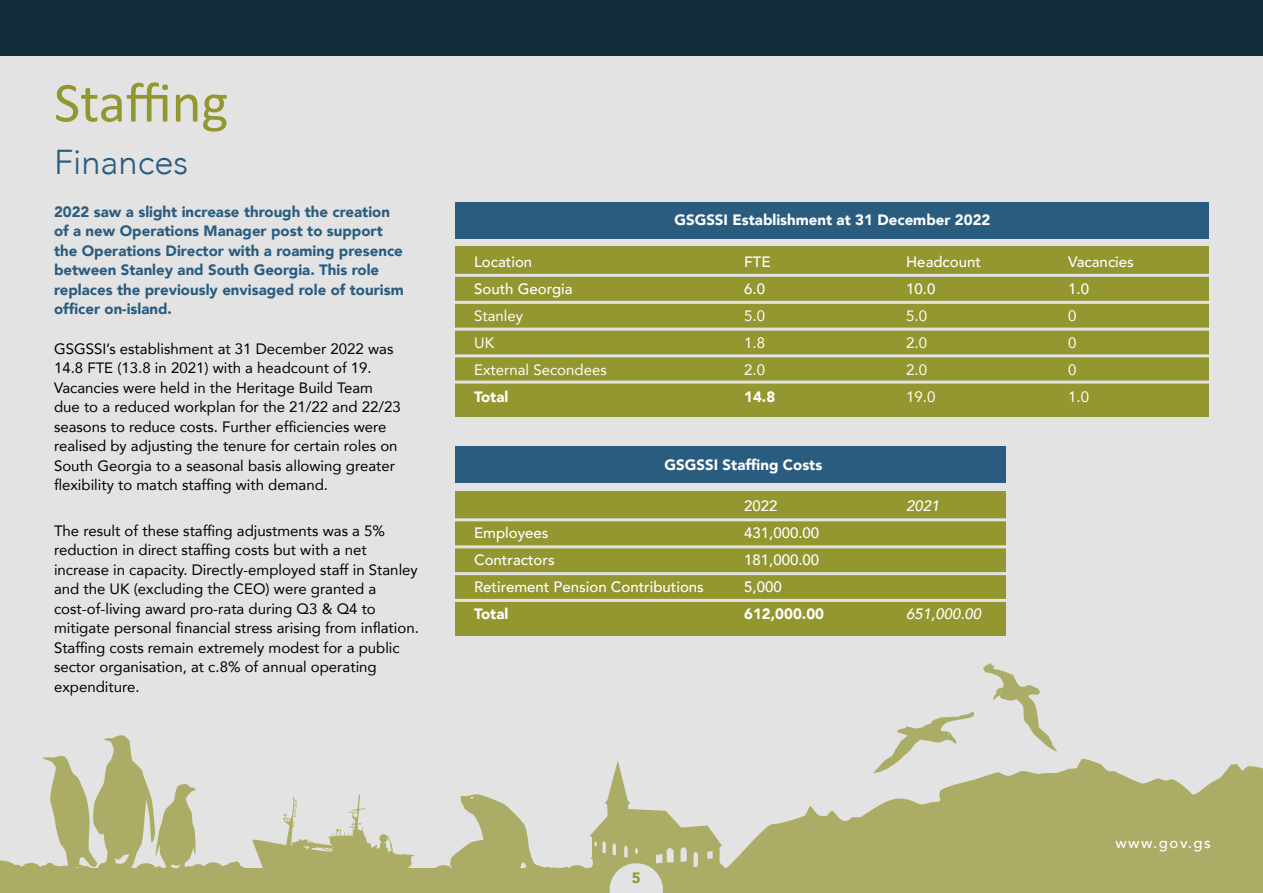
<style>
.page{position:relative;width:1263px;height:893px;background:#e3e3e3}
.page>*{position:absolute;margin:0;border:0;box-sizing:border-box;transform-origin:0 0}
.t1{font:57px "Calibri";letter-spacing:-.005em;color:#949730}
.t2{font:300 34.5px "Avenir";color:#2a5c80}
.t3{font:15px/19.5px "Avenir";color:#000}
.t4{font:900 15px/19.5px "Avenir";color:#2a5c80}
.t5{font:500 15px "Avenir";color:#fff}
.t6{font:900 15px "Avenir";color:#fff}
.t7{font:15px "Avenir";color:#fff}
.t8{font:italic 500 15px "Avenir";color:#fff}
.t9{font:900 15px "Avenir";color:#949730}
</style>
<div class="page">
<div style="left:0;top:869px;width:1263px;height:24px;background:#abad66"></div>
<svg style="left:738px;top:758px;width:525px;height:111px;fill:#abad66"></svg>
<svg style="left:873px;top:712px;width:101px;height:61px"></svg>
<div style="left:192px;top:864px;width:12px;height:7px;background:#abad66;border-radius:50%"></div>
<div style="left:203px;top:862px;width:20px;height:13px;background:#abad66;border-radius:50%"></div>
<div style="left:434px;top:865px;width:19px;height:13px;background:#abad66;border-radius:50%"></div>
<svg style="left:233px;top:861px;width:7px;height:8px"></svg>
<div style="left:218px;top:864px;width:28px;height:13px;background:#abad66;border-radius:50%"></div>
<hr style="left:183px;top:868px;width:15px;height:3px;background:#949730;border-radius:50%">
<div style="left:10px;top:865px;width:12px;height:6px;background:#abad66;border-radius:50%"></div>
<div style="left:21px;top:863px;width:20px;height:13px;background:#abad66;border-radius:50%"></div>
<svg style="left:0;top:860px;width:16px;height:9px"></svg>
<div style="left:1px;top:867px;width:13px;height:6px;background:#abad66;border-radius:50%"></div>
<svg style="left:33px;top:735px;width:163px;height:136px"></svg>
<svg style="left:983px;top:663px;width:74px;height:89px"></svg>
<svg style="left:252px;top:794px;width:175px;height:75px"></svg>
<div style="left:0;top:0;width:1263px;height:55px;background:#112d3a"></div>
<div style="left:455px;top:202px;width:754px;height:36px;background:#2a5c80"></div>
<div style="left:455px;top:247px;width:754px;height:170px;background:#949730"></div>
<hr style="left:443px;top:274px;width:778px;height:3px;background:#e3e3e3">
<hr style="left:443px;top:301px;width:778px;height:3px;background:#e3e3e3">
<hr style="left:446px;top:328px;width:778px;height:3px;background:#e3e3e3">
<hr style="left:446px;top:354px;width:778px;height:3px;background:#e3e3e3">
<hr style="left:446px;top:381px;width:778px;height:3px;background:#e3e3e3">
<div style="left:455px;top:446px;width:550px;height:37px;background:#2a5c80"></div>
<div style="left:455px;top:491px;width:550px;height:145px;background:#949730"></div>
<hr style="left:443px;top:518px;width:778px;height:3px;background:#e3e3e3">
<hr style="left:443px;top:545px;width:778px;height:3px;background:#e3e3e3">
<hr style="left:446px;top:572px;width:778px;height:3px;background:#e3e3e3">
<hr style="left:446px;top:599px;width:778px;height:3px;background:#e3e3e3">
<svg style="left:449px;top:760px;width:289px;height:133px"></svg>
<h1 class="t1" style="left:54px;top:63px;width:176px">Staffing</h1>
<h2 class="t2" style="left:54px;top:141px;width:136px">Finances</h2>
<p class="t4" style="left:54px;top:202px;width:351px">2022 saw a slight increase through the creation of a new Operations Manager post to support the Operations Director with a roaming presence between Stanley and South Georgia. This role replaces the previously envisaged role of tourism officer on-island.</p>
<p class="t3" style="left:54px;top:338px;width:348px">GSGSSI’s establishment at 31 December 2022 was 14.8 FTE (13.8 in 2021) with a headcount of 19.<br>Vacancies were held in the Heritage Build Team due to a reduced workplan for the 21/22 and 22/23 seasons to reduce costs. Further efficiencies were realised by adjusting the tenure for certain roles on South Georgia to a seasonal basis allowing greater flexibility to match staffing with demand.</p>
<p class="t3" style="left:54px;top:520px;width:366px">The result of these staffing adjustments was a 5% reduction in direct staffing costs but with a net increase in capacity. Directly-employed staff in Stanley and the UK (excluding the CEO) were granted a cost-of-living award pro-rata during Q3 &amp; Q4 to mitigate personal financial stress arising from inflation.<br>Staffing costs remain extremely modest for a public sector organisation, at c.8% of annual operating expenditure.</p>
<p class="t6" style="left:674px;top:207px;width:318px">GSGSSI Establishment at 31 December 2022</p>
<p class="t5" style="left:474px;top:248px;width:60px">Location</p>
<p class="t5" style="left:744px;top:248px;width:28px">FTE</p>
<p class="t5" style="left:906px;top:248px;width:76px">Headcount</p>
<p class="t5" style="left:1068px;top:248px;width:67px">Vacancies</p>
<p class="t5" style="left:474px;top:275px;width:100px">South Georgia</p>
<p class="t5" style="left:744px;top:275px;width:22px">6.0</p>
<p class="t5" style="left:906px;top:275px;width:31px">10.0</p>
<p class="t5" style="left:1068px;top:275px;width:22px">1.0</p>
<p class="t7" style="left:474px;top:303px;width:50px">Stanley</p>
<p class="t7" style="left:744px;top:303px;width:22px">5.0</p>
<p class="t7" style="left:906px;top:303px;width:22px">5.0</p>
<p class="t7" style="left:1068px;top:303px;width:10px">0</p>
<p class="t7" style="left:474px;top:330px;width:22px">UK</p>
<p class="t7" style="left:744px;top:330px;width:22px">1.8</p>
<p class="t7" style="left:906px;top:330px;width:22px">2.0</p>
<p class="t7" style="left:1068px;top:330px;width:10px">0</p>
<p class="t7" style="left:474px;top:357px;width:134px">External Secondees</p>
<p class="t7" style="left:744px;top:357px;width:22px">2.0</p>
<p class="t7" style="left:906px;top:357px;width:22px">2.0</p>
<p class="t7" style="left:1068px;top:357px;width:10px">0</p>
<p class="t6" style="left:474px;top:383px;width:36px">Total</p>
<p class="t6" style="left:744px;top:383px;width:33px">14.8</p>
<p class="t7" style="left:906px;top:384px;width:31px">19.0</p>
<p class="t7" style="left:1068px;top:384px;width:22px">1.0</p>
<p class="t6" style="left:665px;top:452px;width:159px">GSGSSI Staffing Costs</p>
<p class="t5" style="left:744px;top:493px;width:35px">2022</p>
<p class="t8" style="left:906px;top:497px;width:35px">2021</p>
<p class="t5" style="left:474px;top:520px;width:76px">Employees</p>
<p class="t5" style="left:744px;top:520px;width:77px">431,000.00</p>
<p class="t5" style="left:474px;top:547px;width:82px">Contractors</p>
<p class="t5" style="left:744px;top:547px;width:77px">181,000.00</p>
<p class="t5" style="left:474px;top:574px;width:231px">Retirement Pension Contributions</p>
<p class="t5" style="left:744px;top:574px;width:39px">5,000</p>
<p class="t6" style="left:474px;top:601px;width:36px">Total</p>
<p class="t6" style="left:744px;top:601px;width:81px">612,000.00</p>
<p class="t8" style="left:906px;top:605px;width:77px">651,000.00</p>
<p class="t9" style="left:632px;top:865px;width:10px">5</p>
<p class="t5" style="left:1115px;top:830px;width:97px">www.gov.gs</p>
</div>
